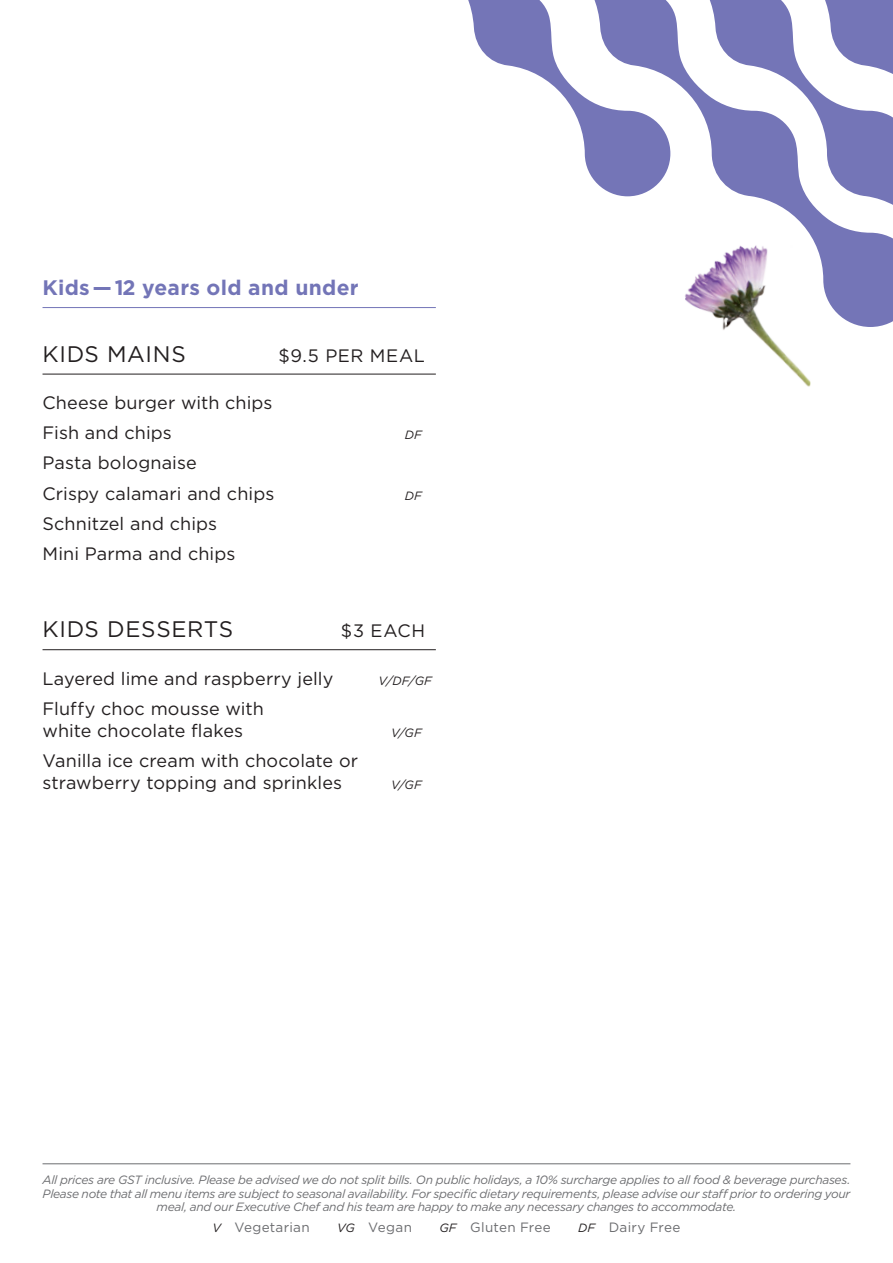
<style>
.page{position:relative;width:893px;height:1263px;background:#fff}
.page>*{position:absolute;margin:0;border:0;box-sizing:border-box;transform-origin:0 0}
.t1{font:22.5px "Gotham";letter-spacing:.03em;color:#231f20}
.t2{font:700 21px "Gotham";letter-spacing:.015em;color:#7375b7}
.t3{font:18px/30.3px "Gotham";letter-spacing:.005em;color:#231f20}
.t4{font:13.5px "Gotham";letter-spacing:.02em;color:#6c6d70}
.t5{font:italic 12px/13.5px "Gotham";letter-spacing:-.025em;color:#6c6d70;text-align:center}
.t6{font:italic 12px "Gotham";letter-spacing:.005em;color:#231f20}
.s1{font-style:italic;font-size:12px;color:#231f20}
</style>
<div class="page">
<hr style="left:43px;top:374px;width:393px;height:1px;background:#231f20">
<hr style="left:43px;top:649px;width:393px;height:1px;background:#231f20">
<hr style="left:43px;top:307px;width:393px;height:1px;background:#7375b7">
<hr style="left:43px;top:1163px;width:807px;height:1px;background:#6c6d70">
<svg style="left:468px;top:0;width:425px;height:327px"></svg>
<img style="left:674px;top:204px;width:137px;height:183px">
<h2 class="t2" style="left:43px;top:276px;width:318px">Kids—12 years old and under</h2>
<h1 class="t1" style="left:43px;top:341px;width:145px">KIDS MAINS</h1>
<h3 class="t3" style="left:279px;top:340px;width:148px">$9.5 PER MEAL</h3>
<h3 class="t3" style="left:43px;top:387px;width:231px">Cheese burger with chips<br>Fish and chips</h3>
<p class="t6" style="left:405px;top:428px;width:19px">DF</p>
<h3 class="t3" style="left:43px;top:448px;width:233px">Pasta bolognaise<br>Crispy calamari and chips</h3>
<h3 class="t3" style="left:43px;top:508px;width:194px">Schnitzel and chips<br>Mini Parma and chips</h3>
<p class="t6" style="left:405px;top:489px;width:19px">DF</p>
<h1 class="t1" style="left:43px;top:617px;width:192px">KIDS DESSERTS</h1>
<h3 class="t3" style="left:341px;top:615px;width:86px">$3 EACH</h3>
<h3 class="t3" style="left:43px;top:663px;width:292px">Layered lime and raspberry jelly</h3>
<p class="t6" style="left:379px;top:674px;width:55px">V/DF/GF</p>
<h3 class="t3" style="left:43px;top:697px;width:223px;line-height:21.8px">Fluffy choc mousse with white chocolate flakes</h3>
<p class="t6" style="left:391px;top:726px;width:33px">V/GF</p>
<h3 class="t3" style="left:43px;top:749px;width:317px;line-height:21.8px">Vanilla ice cream with chocolate or strawberry topping and sprinkles</h3>
<p class="t6" style="left:391px;top:778px;width:33px">V/GF</p>
<p class="t5" style="left:43px;top:1173px;width:809px">All prices are GST inclusive. Please be advised we do not split bills. On public holidays, a 10% surcharge applies to all food &amp; beverage purchases.<br>Please note that all menu items are subject to seasonal availability. For specific dietary requirements, please advise our staff prior to ordering your meal, and our Executive Chef and his team are happy to make any necessary changes to accommodate.</p>
<p class="t4" style="left:212px;top:1219px;width:99px"><span class="s1">V</span> Vegetarian</p>
<p class="t4" style="left:337px;top:1219px;width:76px"><span class="s1">VG</span> Vegan</p>
<p class="t4" style="left:439px;top:1219px;width:113px"><span class="s1">GF</span> Gluten Free</p>
<p class="t4" style="left:578px;top:1219px;width:104px"><span class="s1">DF</span> Dairy Free</p>
</div>
